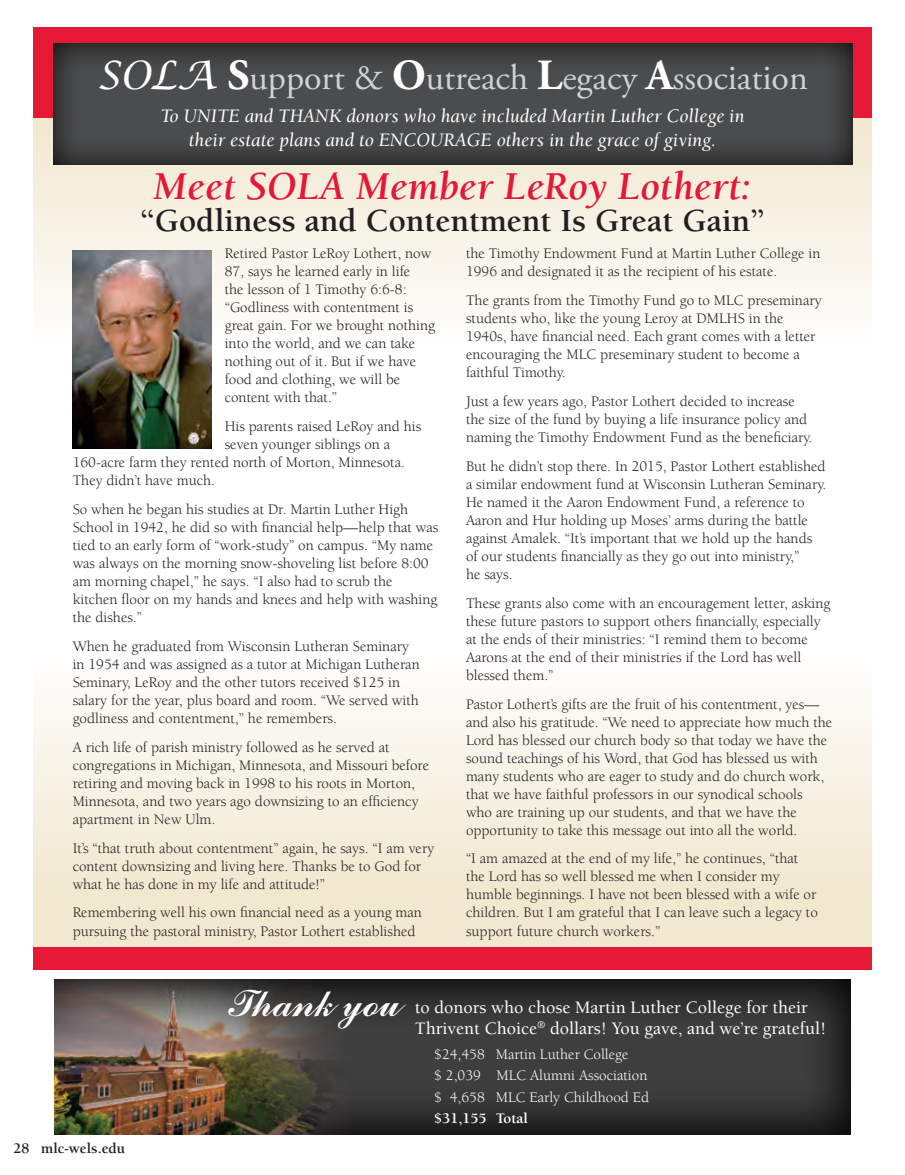
<style>
.page{position:relative;width:905px;height:1175px;background:#fff}
.page>*{position:absolute;margin:0;border:0;box-sizing:border-box;transform-origin:0 0}
.t1{font:42px "Commercial Script BT";color:#fff}
.t2{font:italic 700 40.5px "Berkeley";color:#e51836}
.t3{font:35.85px "Adobe Garamond Pro";color:#d1d2d4}
.t4{font:700 33px "Berkeley";color:#231f20}
.t5{font:italic 19.5px/23.4px "Berkeley";color:#fff;text-align:center}
.t6{font:500 18px/21.6px "Berkeley";color:#fff}
.t7{font:15px/18px "Berkeley";color:#231f20}
.t8{font:15px/21.3px "Berkeley";color:#fff}
.t9{font:700 15px "Berkeley";color:#231f20}
.t10{font:700 15px "Berkeley";color:#fff}
.s1{font-family:"Lucida Calligraphy";font-style:italic;font-size:39.15px;color:#fff}
.s2{font-weight:700;font-size:42.9px;color:#fff}
</style>
<div class="page">
<div style="left:33px;top:651px;width:838px;height:312px;background:linear-gradient(to bottom,#fefefd,#efe3c6)"></div>
<div style="left:33px;top:946px;width:838px;height:23px;background:#e51836"></div>
<svg style="left:33px;top:118px;width:838px;height:232px;fill:#f9f4e9"></svg>
<div style="left:33px;top:27px;width:838px;height:91px;background:#e51836"></div>
<svg style="left:49px;top:43px;width:804px;height:125px;background:#494949"></svg>
<img style="left:73px;top:250px;width:138px;height:198px">
<svg style="left:54px;top:979px;width:797px;height:156px;background:#333233"></svg>
<img style="left:54px;top:979px;width:310px;height:155px">
<h3 class="t3" style="left:97px;top:56px;width:712px"><span class="s1">SOLA</span> <span class="s2">S</span>upport &amp; <span class="s2">O</span>utreach <span class="s2">L</span>egacy <span class="s2">A</span>ssociation</h3>
<h3 class="t5" style="left:160px;top:105px;width:585px">To UNITE and THANK donors who have included Martin Luther College in their estate plans and to ENCOURAGE others in the grace of giving.</h3>
<h2 class="t2" style="left:153px;top:165px;width:599px">Meet SOLA Member LeRoy Lothert:</h2>
<h3 class="t4" style="left:140px;top:203px;width:626px">“Godliness and Contentment Is Great Gain”</h3>
<p class="t7" style="left:225px;top:245px;width:212px">Retired Pastor LeRoy Lothert, now<br>87, says he learned early in life<br>the lesson of 1 Timothy 6:6-8: “Godliness with contentment is great gain. For we brought nothing into the world, and we can take nothing out of it. But if we have food and clothing, we will be content with that.”</p>
<p class="t7" style="left:225px;top:418px;width:198px">His parents raised LeRoy and his</p>
<p class="t7" style="left:225px;top:436px;width:167px">seven younger siblings on a</p>
<p class="t7" style="left:73px;top:454px;width:334px">160-acre farm they rented north of Morton, Minnesota.</p>
<p class="t7" style="left:73px;top:472px;width:144px">They didn’t have much.</p>
<p class="t7" style="left:73px;top:501px;width:367px">So when he began his studies at Dr. Martin Luther High School in 1942, he did so with financial help—help that was tied to an early form of “work-study” on campus. “My name was always on the morning snow-shoveling list before 8:00 am morning chapel,” he says. “I also had to scrub the kitchen floor on my hands and knees and help with washing the dishes.”</p>
<p class="t7" style="left:73px;top:637px;width:348px">When he graduated from Wisconsin Lutheran Seminary in 1954 and was assigned as a tutor at Michigan Lutheran Seminary, LeRoy and the other tutors received $125 in salary for the year, plus board and room. “We served with godliness and contentment,” he remembers.</p>
<p class="t7" style="left:73px;top:738px;width:358px">A rich life of parish ministry followed as he served at congregations in Michigan, Minnesota, and Missouri before retiring and moving back in 1998 to his roots in Morton, Minnesota, and two years ago downsizing to an efficiency apartment in New Ulm.</p>
<p class="t7" style="left:73px;top:839px;width:363px">It’s “that truth about contentment” again, he says. “I am very content downsizing and living here. Thanks be to God for what he has done in my life and attitude!”</p>
<p class="t7" style="left:73px;top:904px;width:351px">Remembering well his own financial need as a young man pursuing the pastoral ministry, Pastor Lothert established</p>
<p class="t7" style="left:466px;top:245px;width:356px">the Timothy Endowment Fund at Martin Luther College in<br>1996 and designated it as the recipient of his estate.</p>
<p class="t7" style="left:466px;top:292px;width:357px">The grants from the Timothy Fund go to MLC preseminary students who, like the young Leroy at DMLHS in the 1940s, have financial need. Each grant comes with a letter encouraging the MLC preseminary student to become a faithful Timothy.</p>
<p class="t7" style="left:466px;top:393px;width:348px">Just a few years ago, Pastor Lothert decided to increase the size of the fund by buying a life insurance policy and naming the Timothy Endowment Fund as the beneficiary.</p>
<p class="t7" style="left:466px;top:457px;width:362px">But he didn’t stop there. In 2015, Pastor Lothert established a similar endowment fund at Wisconsin Lutheran Seminary.<br>He named it the Aaron Endowment Fund, a reference to Aaron and Hur holding up Moses’ arms during the battle against Amalek. “It’s important that we hold up the hands of our students financially as they go out into ministry,”<br>he says.</p>
<p class="t7" style="left:466px;top:594px;width:366px">These grants also come with an encouragement letter, asking these future pastors to support others financially, especially at the ends of their ministries: “I remind them to become Aarons at the end of their ministries if the Lord has well blessed them.”</p>
<p class="t7" style="left:466px;top:695px;width:368px">Pastor Lothert’s gifts are the fruit of his contentment, yes— and also his gratitude. “We need to appreciate how much the Lord has blessed our church body so that today we have the sound teachings of his Word, that God has blessed us with many students who are eager to study and do church work, that we have faithful professors in our synodical schools who are training up our students, and that we have the opportunity to take this message out into all the world.</p>
<p class="t7" style="left:466px;top:850px;width:353px">“I am amazed at the end of my life,” he continues, “that the Lord has so well blessed me when I consider my humble beginnings. I have not been blessed with a wife or children. But I am grateful that I can leave such a legacy to support future church workers.”</p>
<p class="t9" style="left:14px;top:1140px;width:113px">28 mlc-wels.edu</p>
<h1 class="t1" style="left:226px;top:980px;width:175px">Thank you</h1>
<p class="t6" style="left:415px;top:996px;width:413px">to donors who chose Martin Luther College for their<br>Thrivent Choice<sup>®</sup> dollars! You gave, and we’re grateful!</p>
<p class="t8" style="left:434px;top:1044px;width:216px">$24,458 Martin Luther College<br>$ 2,039 MLC Alumni Association $ 4,658 MLC Early Childhood Ed</p>
<p class="t10" style="left:434px;top:1110px;width:95px">$31,155 Total</p>
</div>
